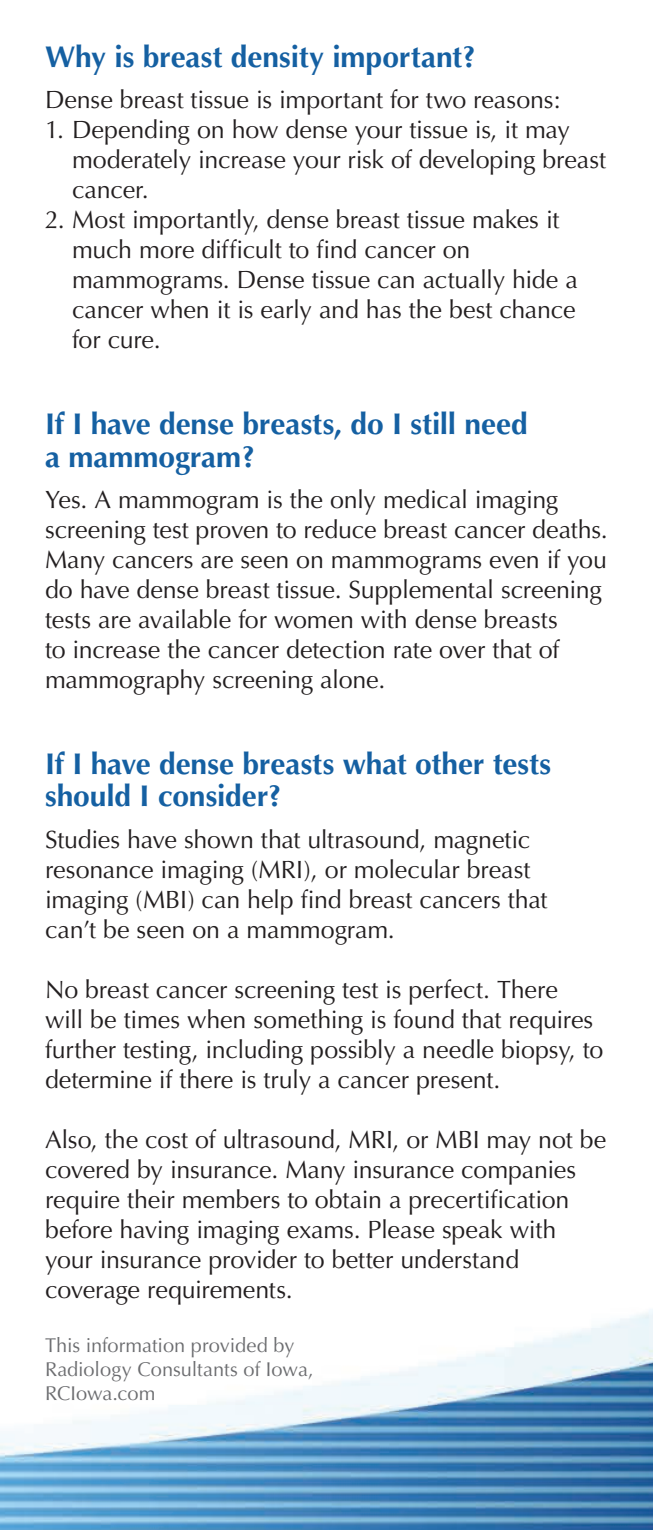
<style>
.page{position:relative;width:653px;height:1530px;background:#fff}
.page>*{position:absolute;margin:0;border:0;box-sizing:border-box;transform-origin:0 0}
.t1{font:700 30px/32.5px "Optima";letter-spacing:-.005em;color:#1560a2}
.t2{font:25px/30px "Optima";letter-spacing:-.005em;color:#231f20}
.t3{font:20px/24px "Optima";letter-spacing:-.005em;color:#6c6d70}
</style>
<div class="page">
<img style="left:0;top:1309px;width:652px;height:221px">
<p class="t1" style="left:45px;top:41px;width:432px">Why is breast density important?</p>
<p class="t2" style="left:45px;top:85px;width:517px">Dense breast tissue is important for two reasons:</p>
<p class="t2" style="left:72px;top:115px;width:535px;text-indent:-27px">1. Depending on how dense your tissue is, it may moderately increase your risk of developing breast cancer.</p>
<p class="t2" style="left:72px;top:205px;width:507px;text-indent:-27px">2. Most importantly, dense breast tissue makes it much more difficult to find cancer on mammograms. Dense tissue can actually hide a cancer when it is early and has the best chance for cure.</p>
<p class="t1" style="left:45px;top:408px;width:484px">If I have dense breasts, do I still need a mammogram?</p>
<p class="t2" style="left:45px;top:485px;width:564px">Yes. A mammogram is the only medical imaging screening test proven to reduce breast cancer deaths.<br>Many cancers are seen on mammograms even if you do have dense breast tissue. Supplemental screening tests are available for women with dense breasts<br>to increase the cancer detection rate over that of mammography screening alone.</p>
<p class="t1" style="left:45px;top:748px;width:507px">If I have dense breasts what other tests should I consider?</p>
<p class="t2" style="left:45px;top:825px;width:503px">Studies have shown that ultrasound, magnetic resonance imaging (MRI), or molecular breast imaging (MBI) can help find breast cancers that can’t be seen on a mammogram.</p>
<p class="t2" style="left:45px;top:975px;width:559px">No breast cancer screening test is perfect. There<br>will be times when something is found that requires further testing, including possibly a needle biopsy, to determine if there is truly a cancer present.</p>
<p class="t2" style="left:45px;top:1125px;width:562px">Also, the cost of ultrasound, MRI, or MBI may not be covered by insurance. Many insurance companies require their members to obtain a precertification before having imaging exams. Please speak with your insurance provider to better understand coverage requirements.</p>
<p class="t3" style="left:45px;top:1333px;width:270px">This information provided by<br>Radiology Consultants of Iowa,<br>RCIowa.com</p>
</div>
